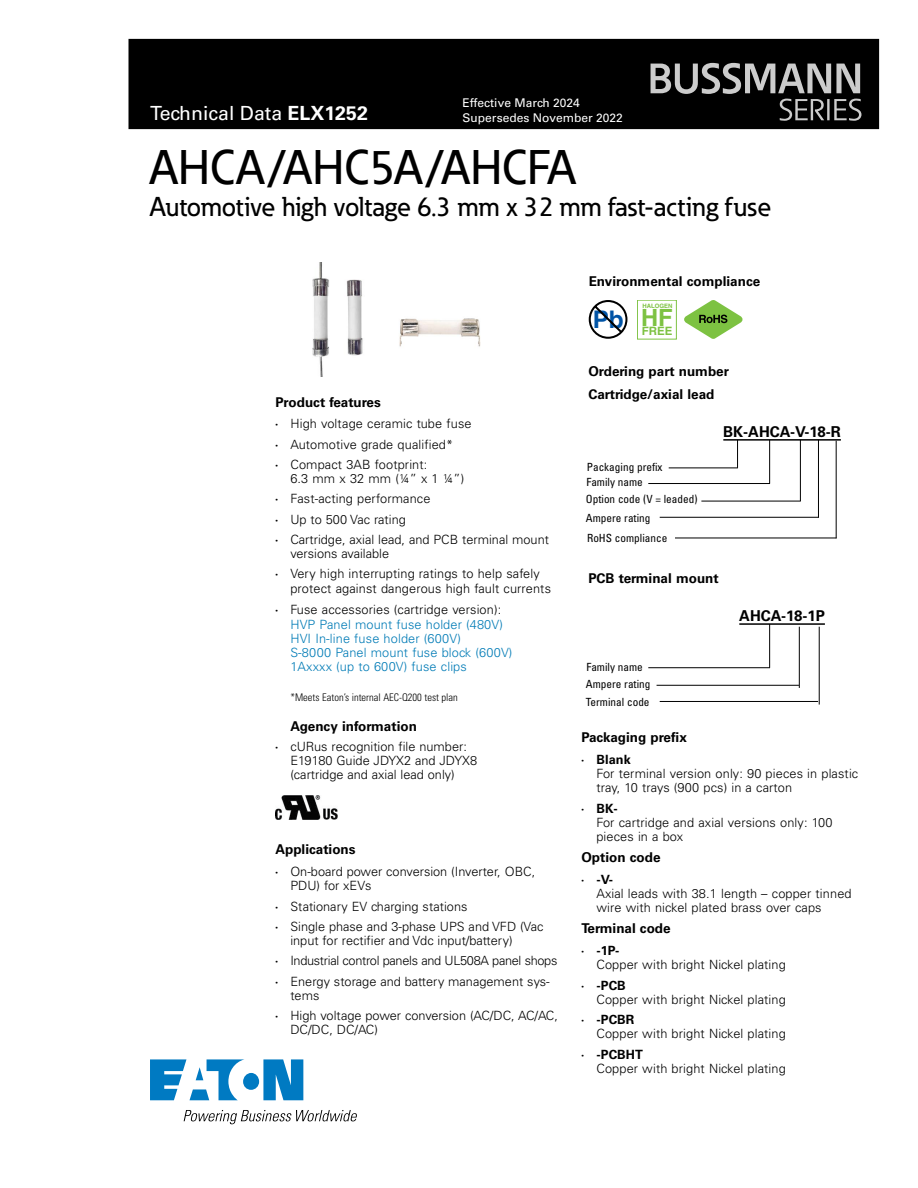
<style>
.page{position:relative;width:918px;height:1188px;background:#fff}
.page>*{position:absolute;margin:0;border:0;box-sizing:border-box;transform-origin:0 0}
.t1{font:500 48px "Eaton";color:#000}
.t2{font:500 27px "Eaton";color:#000}
.t3{font:700 24.3px "Helvetica";color:#0054a6}
.t4{font:700 23.7px "Helvetica";color:#7dc242}
.t5{font:19.5px "Univers LT Std";color:#fff}
.t6{font:700 15px "Univers LT Std";color:#000}
.t7{font:700 13.5px "Univers LT Std";color:#000}
.t8{font:300 12.75px/14.2px "Univers LT Std";color:#000}
.t9{font:300 12.75px/14.4px "Univers LT Std";letter-spacing:.01em;color:#007bb6}
.t10{font:300 12.75px "Univers LT Std";letter-spacing:-.025em;color:#000}
.t11{font:12px/15px "Univers LT Std";color:#fff}
.t12{font:700 11.55px "Helvetica";color:#7dc242}
.t13{font:condensed 11.25px/15.6px "Univers LT Std";color:#000}
.t14{font:300 condensed 10.5px "Univers LT Std";color:#000}
.t15{font:700 6px "Helvetica";color:#7dc242}
.s1{font-weight:700}
.s2{font-family:"Myriad Pro";font-weight:400;font-size:9px}
.s3{font-family:"Myriad Pro";font-weight:400;font-size:9px;color:#000}
.s4{color:#000}
</style>
<div class="page">
<div style="left:129px;top:39px;width:750px;height:90px;background:#000"></div>
<svg style="left:651px;top:63px;width:210px;height:58px"></svg>
<svg style="left:150px;top:1059px;width:153px;height:41px"></svg>
<svg style="left:184px;top:1110px;width:173px;height:14px"></svg>
<svg style="left:589px;top:300px;width:38px;height:39px"></svg>
<div style="left:637px;top:300px;width:40px;height:39px;border:1px solid #7dc242"></div>
<svg style="left:684px;top:300px;width:58px;height:39px"></svg>
<hr style="left:723px;top:439px;width:118px;height:2px;background:#000">
<svg style="left:737px;top:441px;width:1px;height:27px"></svg>
<hr style="left:669px;top:468px;width:69px;height:1px;background:#000">
<hr style="left:769px;top:440px;width:1px;height:44px;background:#000">
<hr style="left:648px;top:483px;width:122px;height:1px;background:#000">
<hr style="left:818px;top:440px;width:1px;height:78px;background:#000">
<hr style="left:660px;top:517px;width:159px;height:1px;background:#000">
<hr style="left:836px;top:441px;width:1px;height:97px;background:#000">
<hr style="left:675px;top:538px;width:162px;height:1px;background:#000">
<hr style="left:800px;top:440px;width:1px;height:61px;background:#000">
<hr style="left:701px;top:501px;width:100px;height:1px;background:#000">
<img style="left:399px;top:318px;width:82px;height:29px">
<img style="left:275px;top:796px;width:63px;height:23px">
<hr style="left:739px;top:623px;width:86px;height:2px;background:#000">
<hr style="left:769px;top:624px;width:1px;height:44px;background:#000">
<hr style="left:648px;top:667px;width:122px;height:1px;background:#000">
<hr style="left:819px;top:627px;width:1px;height:78px;background:#000">
<hr style="left:660px;top:701px;width:158px;height:1px;background:#000">
<hr style="left:799px;top:627px;width:1px;height:61px;background:#000">
<hr style="left:657px;top:685px;width:142px;height:1px;background:#000">
<img style="left:312px;top:263px;width:51px;height:113px">
<h3 class="t5" style="left:150px;top:102px;width:219px">Technical Data <span class="s1">ELX1252</span></h3>
<p class="t11" style="left:463px;top:96px;width:162px">Effective March 2024<br>Supersedes November 2022</p>
<h1 class="t1" style="left:150px;top:138px;width:427px">AHCA/AHC5A/AHCFA</h1>
<h2 class="t2" style="left:150px;top:190px;width:623px">Automotive high voltage 6.3 mm x 32 mm fast-acting fuse</h2>
<p class="t7" style="left:589px;top:274px;width:173px">Environmental compliance</p>
<h3 class="t3" style="left:593px;top:304px;width:33px">Pb</h3>
<p class="t15" style="left:642px;top:303px;width:32px">HALOGEN</p>
<h3 class="t4" style="left:641px;top:303px;width:33px">HF</h3>
<p class="t12" style="left:642px;top:324px;width:32px">FREE</p>
<p class="t7" style="left:275px;top:394px;width:107px">Product features</p>
<p class="t8" style="left:275px;top:417px;width:198px"><span class="s2">•</span> High voltage ceramic tube fuse</p>
<p class="t8" style="left:275px;top:437px;width:179px"><span class="s2">•</span> Automotive grade qualified*</p>
<p class="t8" style="left:290px;top:457px;width:176px;text-indent:-15px"><span class="s2">•</span> Compact 3AB footprint:<br>6.3 mm x 32 mm (¼” x 1 ¼”)</p>
<p class="t8" style="left:275px;top:492px;width:157px"><span class="s2">•</span> Fast-acting performance</p>
<p class="t8" style="left:275px;top:512px;width:132px"><span class="s2">•</span> Up to 500 Vac rating</p>
<p class="t8" style="left:290px;top:532px;width:260px;text-indent:-15px"><span class="s2">•</span> Cartridge, axial lead, and PCB terminal mount versions available</p>
<p class="t8" style="left:290px;top:567px;width:262px;text-indent:-15px"><span class="s2">•</span> Very high interrupting ratings to help safely protect against dangerous high fault currents</p>
<p class="t9" style="left:290px;top:602px;width:224px;text-indent:-15px"><span class="s3">•</span> <span class="s4">Fuse accessories (cartridge version):<br></span>HVP Panel mount fuse holder (480V)<br>HVI In-line fuse holder (600V)<br>S-8000 Panel mount fuse block (600V)<br>1Axxxx (up to 600V) fuse clips</p>
<p class="t14" style="left:290px;top:691px;width:169px">*Meets Eaton’s internal AEC-Q200 test plan</p>
<p class="t7" style="left:290px;top:718px;width:128px">Agency information</p>
<p class="t8" style="left:290px;top:739px;width:188px;text-indent:-15px"><span class="s2">•</span> cURus recognition file number:<br>E19180 Guide JDYX2 and JDYX8 (cartridge and axial lead only)</p>
<p class="t7" style="left:275px;top:842px;width:82px">Applications</p>
<p class="t8" style="left:290px;top:865px;width:246px;text-indent:-15px"><span class="s2">•</span> On-board power conversion (Inverter, OBC,<br>PDU) for xEVs</p>
<p class="t8" style="left:275px;top:899px;width:194px"><span class="s2">•</span> Stationary EV charging stations</p>
<p class="t8" style="left:290px;top:919px;width:255px;text-indent:-15px"><span class="s2">•</span> Single phase and 3-phase UPS and VFD (Vac input for rectifier and Vdc input/battery)</p>
<p class="t10" style="left:275px;top:953px;width:284px"><span class="s2">•</span> Industrial control panels and UL508A panel shops</p>
<p class="t8" style="left:290px;top:974px;width:261px;text-indent:-15px"><span class="s2">•</span> Energy storage and battery management sys&shy;tems</p>
<p class="t8" style="left:290px;top:1009px;width:269px;text-indent:-15px"><span class="s2">•</span> High voltage power conversion (AC/DC, AC/AC,<br>DC/DC, DC/AC)</p>
<p class="t7" style="left:588px;top:363px;width:142px">Ordering part number</p>
<p class="t7" style="left:588px;top:386px;width:128px">Cartridge/axial lead</p>
<p class="t13" style="left:586px;top:459px;width:78px">Packaging prefix<br>Family name</p>
<p class="t13" style="left:586px;top:490px;width:113px;line-height:18.3px">Option code (V = leaded)<br>Ampere rating</p>
<p class="t13" style="left:587px;top:530px;width:82px">RoHS compliance</p>
<p class="t6" style="left:723px;top:423px;width:119px">BK-AHCA-V-18-R</p>
<p class="t7" style="left:588px;top:570px;width:132px">PCB terminal mount</p>
<p class="t13" style="left:586px;top:658px;width:66px;line-height:17.1px">Family name<br>Ampere rating</p>
<p class="t13" style="left:586px;top:694px;width:65px">Terminal code</p>
<p class="t6" style="left:739px;top:607px;width:87px">AHCA-18-1P</p>
<p class="t7" style="left:581px;top:729px;width:107px">Packaging prefix</p>
<p class="t8" style="left:596px;top:752px;width:263px;text-indent:-15px"><span class="s2">•</span> <span class="s1">Blank<br></span>For terminal version only: 90 pieces in plastic tray, 10 trays (900 pcs) in a carton</p>
<p class="t8" style="left:596px;top:801px;width:238px;text-indent:-15px"><span class="s2">•</span> <span class="s1">BK-<br></span>For cartridge and axial versions only: 100 pieces in a box</p>
<p class="t7" style="left:581px;top:849px;width:81px">Option code</p>
<p class="t8" style="left:596px;top:872px;width:257px;text-indent:-15px"><span class="s2">•</span> <span class="s1">-V-<br></span>Axial leads with 38.1 length – copper tinned wire with nickel plated brass over caps</p>
<p class="t7" style="left:581px;top:921px;width:91px">Terminal code</p>
<p class="t8" style="left:596px;top:944px;width:191px;text-indent:-15px"><span class="s2">•</span> <span class="s1">-1P-<br></span>Copper with bright Nickel plating</p>
<p class="t8" style="left:596px;top:978px;width:191px;text-indent:-15px"><span class="s2">•</span> <span class="s1">-PCB<br></span>Copper with bright Nickel plating</p>
<p class="t8" style="left:596px;top:1013px;width:191px;text-indent:-15px"><span class="s2">•</span> <span class="s1">-PCBR<br></span>Copper with bright Nickel plating</p>
<p class="t8" style="left:596px;top:1047px;width:191px;text-indent:-15px"><span class="s2">•</span> <span class="s1">-PCBHT<br></span>Copper with bright Nickel plating</p>
</div>
